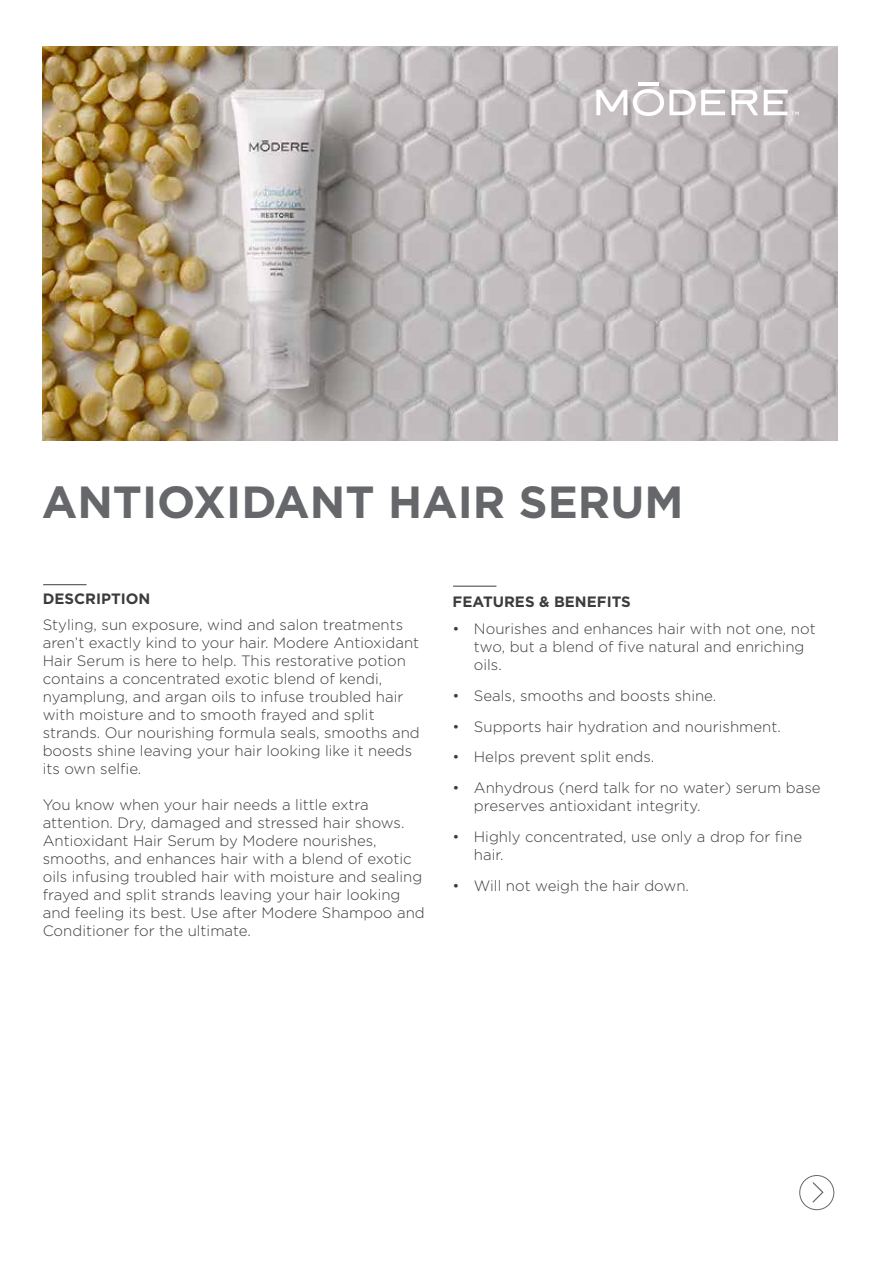
<style>
.page{position:relative;width:893px;height:1263px;background:#fff}
.page>*{position:absolute;margin:0;border:0;box-sizing:border-box;transform-origin:0 0}
.t1{font:700 45px "Gotham";color:#66676a}
.t2{font:300 15px/18px "Gotham";color:#3c3c3b}
.t3{font:700 15px "Gotham";color:#3c3c3b}
</style>
<div class="page">
<img style="left:43px;top:47px;width:795px;height:393px">
<svg style="left:731px;top:90px;width:27px;height:25px"></svg>
<svg style="left:633px;top:89px;width:92px;height:27px"></svg>
<hr style="left:638px;top:82px;width:21px;height:3px;background:#fff">
<svg style="left:596px;top:90px;width:31px;height:25px"></svg>
<svg style="left:764px;top:90px;width:35px;height:25px"></svg>
<hr style="left:43px;top:584px;width:44px;height:1px;background:#3c3c3b">
<svg style="left:812px;top:1182px;width:12px;height:21px"></svg>
<div style="left:799px;top:1175px;width:35px;height:35px;border:1px solid #66676a;border-radius:50%"></div>
<hr style="left:453px;top:586px;width:43px;height:1px;background:#3c3c3b">
<h1 class="t1" style="left:42px;top:476px;width:643px">ANTIOXIDANT HAIR SERUM</h1>
<p class="t3" style="left:43px;top:589px;width:109px">DESCRIPTION</p>
<p class="t2" style="left:43px;top:615px;width:379px">Styling, sun exposure, wind and salon treatments aren’t exactly kind to your hair. Modere Antioxidant Hair Serum is here to help. This restorative potion contains a concentrated exotic blend of kendi, nyamplung, and argan oils to infuse troubled hair with moisture and to smooth frayed and split strands. Our nourishing formula seals, smooths and boosts shine leaving your hair looking like it needs its own selfie.</p>
<p class="t2" style="left:43px;top:795px;width:384px">You know when your hair needs a little extra attention. Dry, damaged and stressed hair shows.<br>Antioxidant Hair Serum by Modere nourishes, smooths, and enhances hair with a blend of exotic oils infusing troubled hair with moisture and sealing frayed and split strands leaving your hair looking and feeling its best. Use after Modere Shampoo and Conditioner for the ultimate.</p>
<p class="t3" style="left:453px;top:593px;width:180px">FEATURES &amp; BENEFITS</p>
<p class="t2" style="left:474px;top:619px;width:343px;text-indent:-21px">• Nourishes and enhances hair with not one, not two, but a blend of five natural and enriching oils.</p>
<p class="t2" style="left:453px;top:686px;width:265px">• Seals, smooths and boosts shine.</p>
<p class="t2" style="left:453px;top:717px;width:330px">• Supports hair hydration and nourishment.</p>
<p class="t2" style="left:453px;top:748px;width:203px">• Helps prevent split ends.</p>
<p class="t2" style="left:474px;top:778px;width:348px;text-indent:-21px">• Anhydrous (nerd talk for no water) serum base preserves antioxidant integrity.</p>
<p class="t2" style="left:474px;top:827px;width:330px;text-indent:-21px">• Highly concentrated, use only a drop for fine hair.</p>
<p class="t2" style="left:453px;top:876px;width:238px">• Will not weigh the hair down.</p>
</div>
